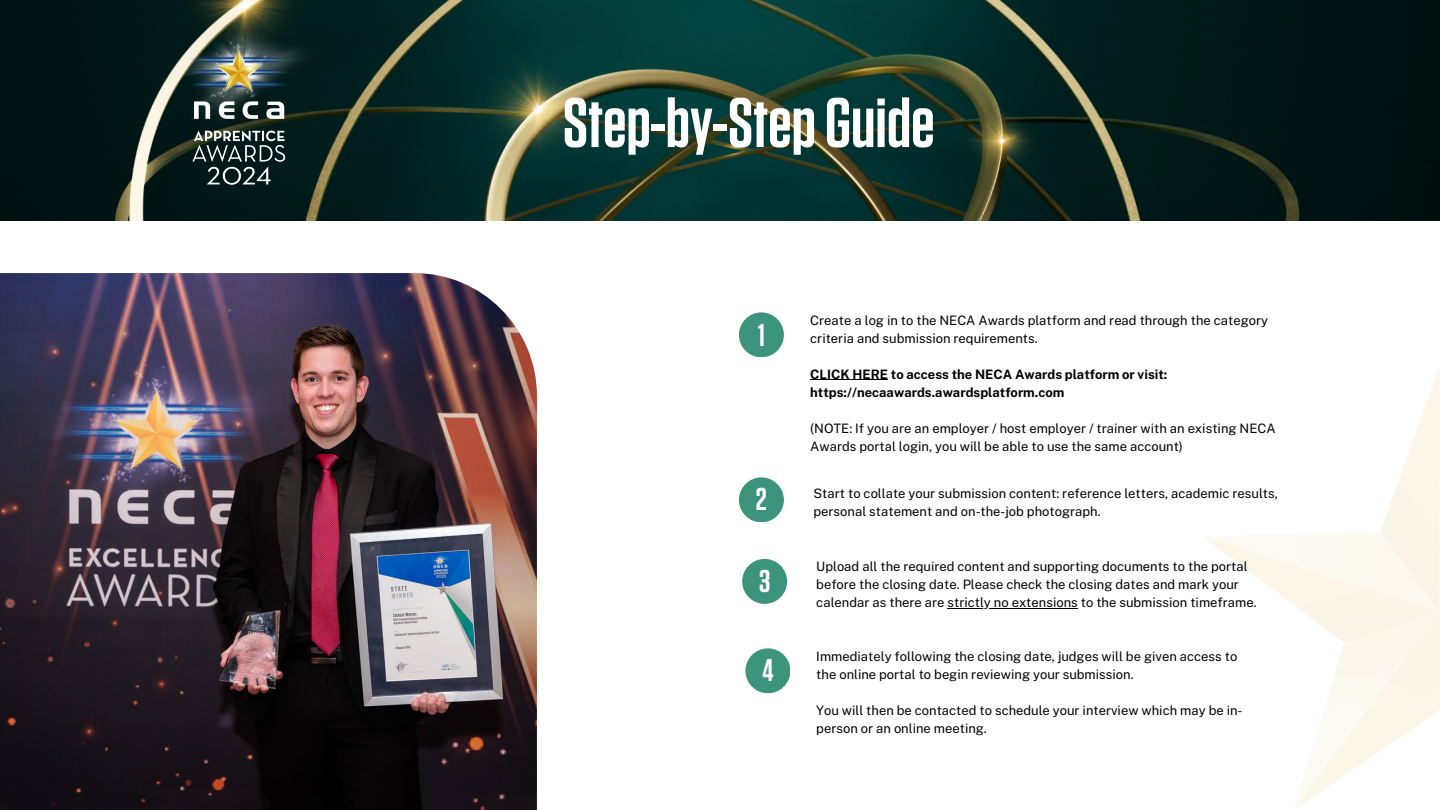
<style>
.page{position:relative;width:1440px;height:810px;background:#fff}
.page>*{position:absolute;margin:0;border:0;box-sizing:border-box;transform-origin:0 0}
.t1{font:600 70px "Tungsten";color:#fff}
.t2{font:600 31.5px "Tungsten";color:#fff}
.t3{font:13px/18px "Public Sans";color:#000}
.t4{font:700 13px/18px "Public Sans";color:#000}
</style>
<div class="page">
<div style="left:739px;top:312px;width:45px;height:45px;background:#3c947d;border-radius:50%"></div>
<div style="left:739px;top:477px;width:45px;height:45px;background:#3c947d;border-radius:50%"></div>
<div style="left:742px;top:559px;width:45px;height:45px;background:#3c947d;border-radius:50%"></div>
<div style="left:745px;top:648px;width:45px;height:45px;background:#3c947d;border-radius:50%"></div>
<img style="left:0;top:273px;width:537px;height:537px">
<img style="left:0;top:0;width:1440px;height:220px">
<img style="left:159px;top:20px;width:160px;height:180px">
<hr style="left:810px;top:379px;width:78px;height:1px;background:#000">
<hr style="left:948px;top:608px;width:130px;height:1px;background:#000">
<p class="t1" style="left:563px;top:91px;width:373px">Step-by-StepGuide</p>
<p class="t2" style="left:758px;top:321px;width:8px">1</p>
<p class="t2" style="left:756px;top:485px;width:13px">2</p>
<p class="t2" style="left:759px;top:567px;width:13px">3</p>
<p class="t2" style="left:762px;top:656px;width:13px">4</p>
<h1 class="t3" style="left:810px;top:311px;width:459px">Create a log in to the NECA Awards platform and read through the category criteria and submission requirements.</h1>
<p class="t4" style="left:810px;top:365px;width:359px">CLICK HERE to access the NECA Awards platform or visit: https://necaawards.awardsplatform.com</p>
<p class="t3" style="left:810px;top:419px;width:467px">(NOTE: If you are an employer / host employer / trainer with an existing NECA<br>Awards portal login, you will be able to use the same account)</p>
<p class="t3" style="left:814px;top:485px;width:466px">Start to collate your submission content: reference letters, academic results, personal statement and on-the-job photograph.</p>
<p class="t3" style="left:816px;top:557px;width:442px">Upload all the required content and supporting documents to the portal before the closing date. Please check the closing dates and mark your calendar as there are strictly no extensions to the submission timeframe.</p>
<h2 class="t3" style="left:816px;top:647px;width:423px">Immediately following the closing date, judges will be given access to the online portal to begin reviewing your submission.</h2>
<p class="t3" style="left:816px;top:701px;width:428px">You will then be contacted to schedule your interview which may be in&shy;person or an online meeting.</p>
</div>
